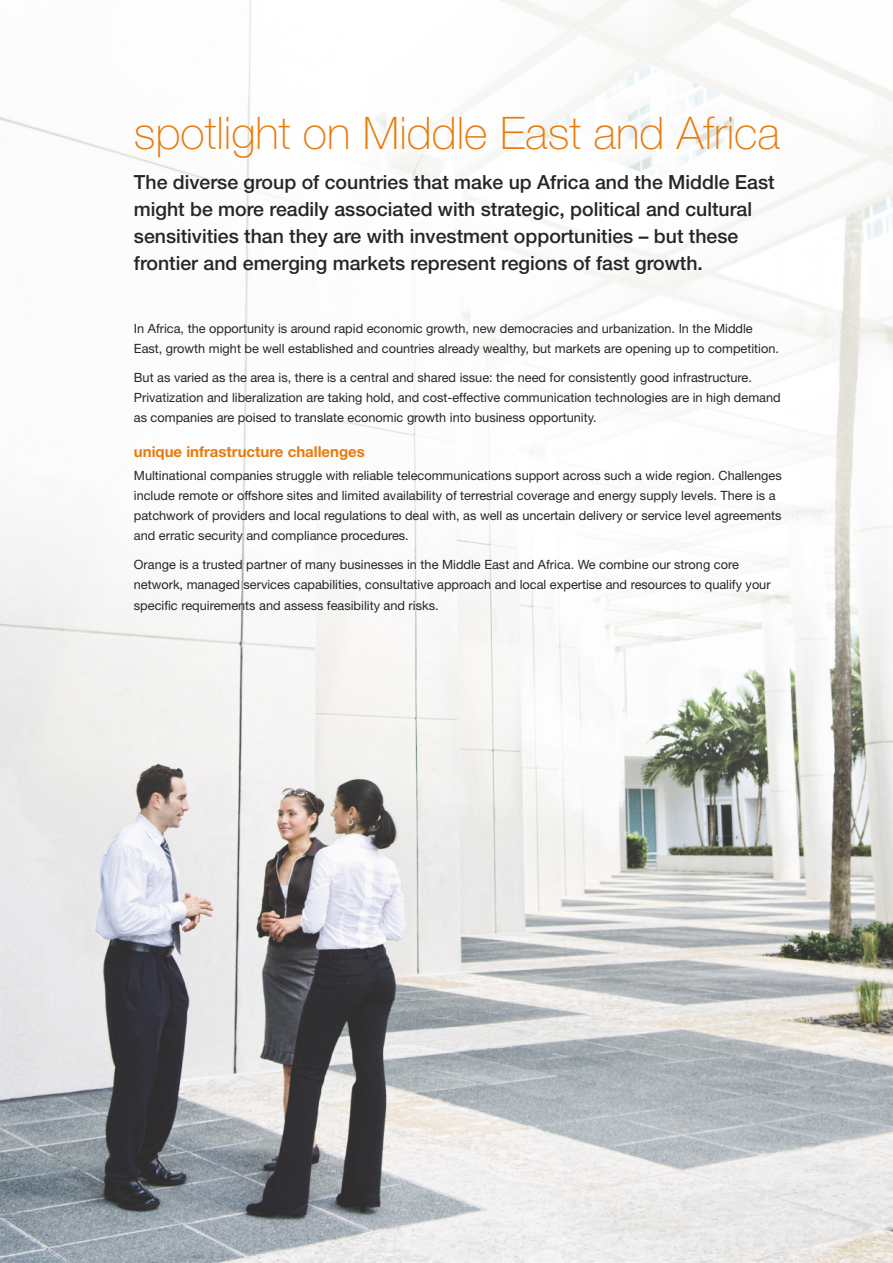
<style>
.page{position:relative;width:893px;height:1263px;background:#fff}
.page>*{position:absolute;margin:0;border:0;box-sizing:border-box;transform-origin:0 0}
.t1{font:100 45px "Helvetica Neue LT";color:#e87a0a}
.t2{font:500 19.5px/27px "Helvetica Neue LT";color:#272627}
.t3{font:700 15px "Helvetica Neue LT";color:#e87a0a}
.t4{font:12.75px/20.2px "Helvetica Neue LT";color:#272627}
</style>
<div class="page">
<img style="left:0;top:0;width:893px;height:1263px">
<h1 class="t1" style="left:134px;top:117px;width:648px">spotlight on Middle East and Africa</h1>
<p class="t2" style="left:134px;top:170px;width:642px">The diverse group of countries that make up Africa and the Middle East might be more readily associated with strategic, political and cultural sensitivities than they are with investment opportunities – but these frontier and emerging markets represent regions of fast growth.</p>
<p class="t4" style="left:134px;top:319px;width:647px">In Africa, the opportunity is around rapid economic growth, new democracies and urbanization. In the Middle<br>East, growth might be well established and countries already wealthy, but markets are opening up to competition.</p>
<p class="t4" style="left:134px;top:368px;width:648px">But as varied as the area is, there is a central and shared issue: the need for consistently good infrastructure.<br>Privatization and liberalization are taking hold, and cost-effective communication technologies are in high demand as companies are poised to translate economic growth into business opportunity.</p>
<p class="t3" style="left:134px;top:446px;width:232px">unique infrastructure challenges</p>
<p class="t4" style="left:134px;top:466px;width:649px">Multinational companies struggle with reliable telecommunications support across such a wide region. Challenges include remote or offshore sites and limited availability of terrestrial coverage and energy supply levels. There is a patchwork of providers and local regulations to deal with, as well as uncertain delivery or service level agreements and erratic security and compliance procedures.</p>
<p class="t4" style="left:134px;top:556px;width:638px">Orange is a trusted partner of many businesses in the Middle East and Africa. We combine our strong core network, managed services capabilities, consultative approach and local expertise and resources to qualify your specific requirements and assess feasibility and risks.</p>
</div>
